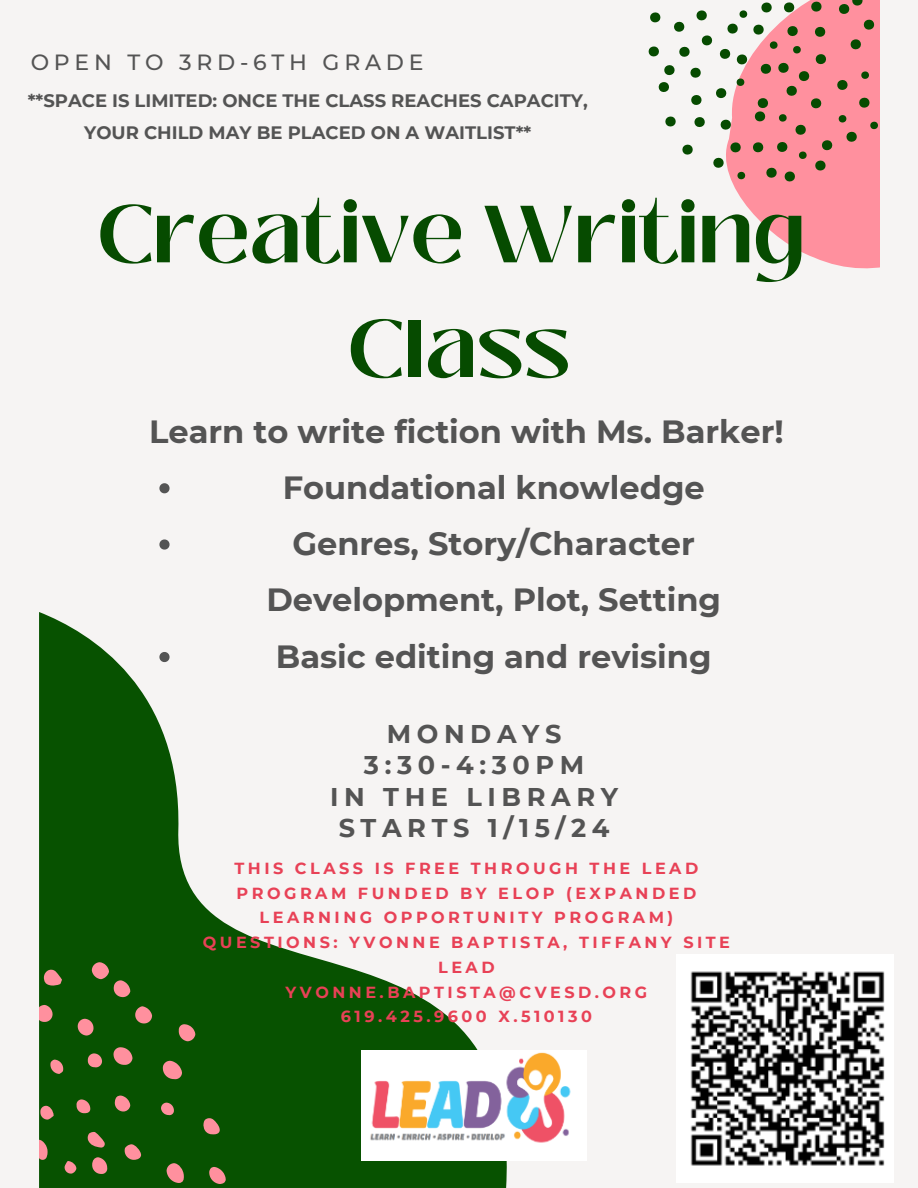
<style>
.page{position:relative;width:918px;height:1188px;background:#f6f4f3}
.page>*{position:absolute;margin:0;border:0;box-sizing:border-box;transform-origin:0 0}
.t1{font:700 80.55px "Black Mango";color:#064b00}
.t2{font:700 32.1px/56.2px "Montserrat";color:#545454;text-align:center}
.t3{font:700 25.65px "Montserrat";letter-spacing:.22em;color:#545454}
.t4{font:500 21.9px "Montserrat";letter-spacing:.22em;color:#545454}
.t5{font:700 18px/31.5px "Montserrat";color:#545454;text-align:center}
.t6{font:700 16.05px/24.8px "Montserrat";letter-spacing:.22em;color:#e84156;text-align:center}
</style>
<div class="page">
<svg style="left:648px;top:0;width:232px;height:268px"></svg>
<svg style="left:39px;top:612px;width:484px;height:576px"></svg>
<svg style="left:163px;top:1061px;width:19px;height:18px"></svg>
<svg style="left:167px;top:1163px;width:17px;height:20px"></svg>
<svg style="left:114px;top:1047px;width:18px;height:18px"></svg>
<svg style="left:40px;top:1140px;width:8px;height:20px"></svg>
<svg style="left:179px;top:1024px;width:16px;height:17px"></svg>
<svg style="left:44px;top:970px;width:18px;height:16px"></svg>
<svg style="left:40px;top:1005px;width:13px;height:17px"></svg>
<svg style="left:135px;top:1006px;width:17px;height:17px"></svg>
<svg style="left:92px;top:962px;width:38px;height:35px"></svg>
<svg style="left:203px;top:1118px;width:18px;height:17px"></svg>
<svg style="left:209px;top:1167px;width:17px;height:17px"></svg>
<svg style="left:78px;top:1019px;width:16px;height:17px"></svg>
<svg style="left:125px;top:1144px;width:16px;height:16px"></svg>
<svg style="left:88px;top:1131px;width:17px;height:17px"></svg>
<svg style="left:92px;top:1157px;width:15px;height:17px"></svg>
<svg style="left:115px;top:1095px;width:15px;height:17px"></svg>
<svg style="left:88px;top:1053px;width:14px;height:14px"></svg>
<svg style="left:77px;top:1099px;width:13px;height:14px"></svg>
<svg style="left:50px;top:1060px;width:13px;height:14px"></svg>
<svg style="left:40px;top:1105px;width:14px;height:15px"></svg>
<svg style="left:161px;top:1103px;width:13px;height:12px"></svg>
<svg style="left:65px;top:1161px;width:12px;height:13px"></svg>
<img style="left:361px;top:1051px;width:225px;height:110px">
<img style="left:676px;top:955px;width:217px;height:227px">
<svg style="left:159px;top:483px;width:11px;height:10px"></svg>
<svg style="left:159px;top:539px;width:11px;height:11px"></svg>
<svg style="left:159px;top:652px;width:11px;height:10px"></svg>
<p class="t4" style="left:31px;top:49px;width:394px">OPEN TO 3RD-6TH GRADE</p>
<p class="t5" style="left:28px;top:85px;width:562px">**SPACE IS LIMITED: ONCE THE CLASS REACHES CAPACITY,<br>YOUR CHILD MAY BE PLACED ON A WAITLIST**</p>
<p class="t1" style="left:98px;top:174px;width:710px">Creative Writing</p>
<p class="t1" style="left:348px;top:288px;width:224px">Class</p>
<p class="t2" style="left:149px;top:403px;width:636px">Learn to write fiction with Ms. Barker!</p>
<p class="t2" style="left:283px;top:459px;width:424px">Foundational knowledge</p>
<p class="t2" style="left:266px;top:516px;width:456px">Genres, Story/Character<br>Development, Plot, Setting</p>
<p class="t2" style="left:276px;top:628px;width:437px">Basic editing and revising</p>
<p class="t3" style="left:387px;top:718px;width:176px">MONDAYS</p>
<p class="t3" style="left:364px;top:749px;width:222px">3:30-4:30PM</p>
<p class="t3" style="left:330px;top:781px;width:289px">IN THE LIBRARY</p>
<p class="t3" style="left:339px;top:812px;width:272px">STARTS 1/15/24</p>
<p class="t6" style="left:235px;top:856px;width:465px">THIS CLASS IS FREE THROUGH THE LEAD<br>PROGRAM FUNDED BY ELOP (EXPANDED<br>LEARNING OPPORTUNITY PROGRAM)</p>
<p class="t6" style="left:203px;top:930px;width:529px">QUESTIONS: YVONNE BAPTISTA, TIFFANY SITE<br>LEAD</p>
<p class="t6" style="left:286px;top:979px;width:363px">YVONNE.BAPTISTA@CVESD.ORG</p>
<p class="t6" style="left:341px;top:1004px;width:253px">619.425.9600 X.510130</p>
</div>
